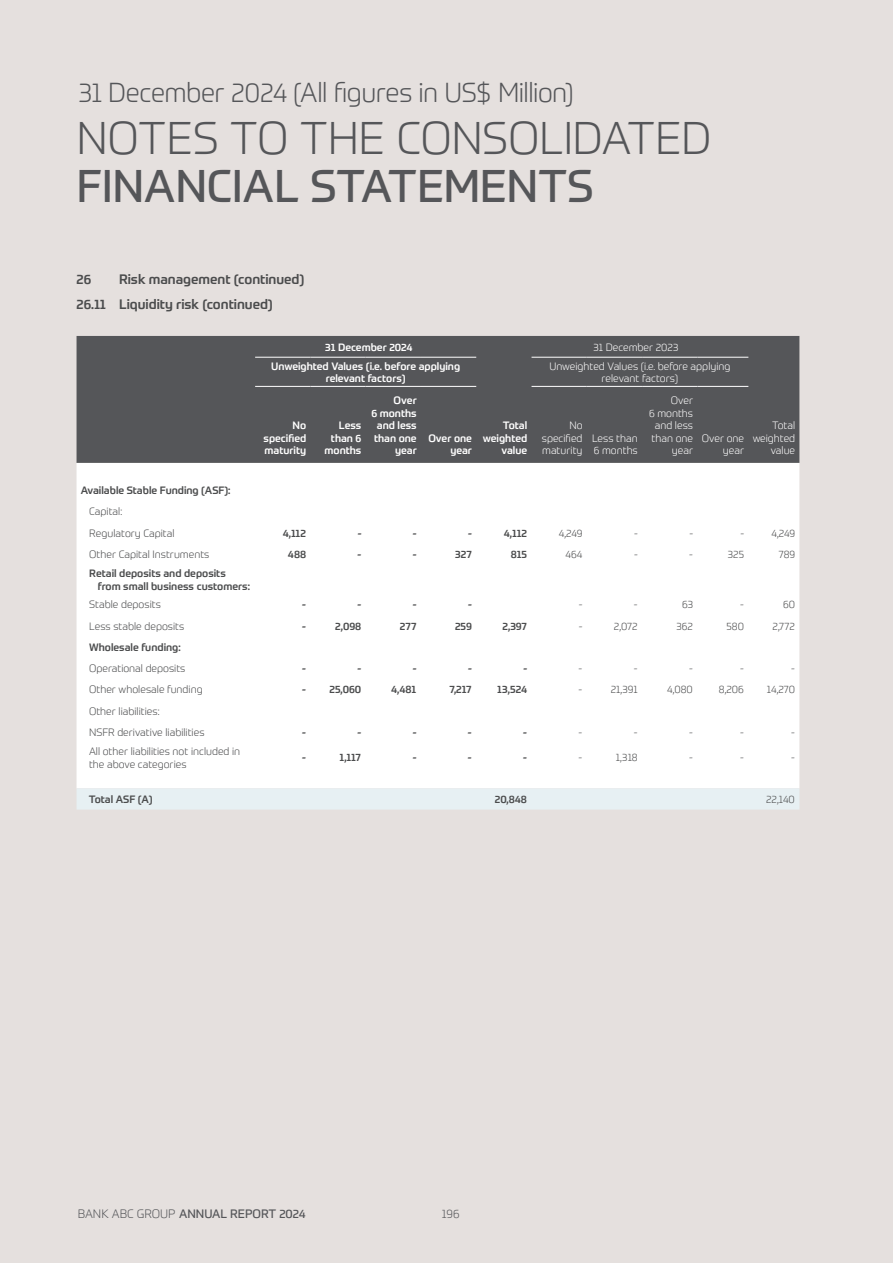
<style>
.page{position:relative;width:893px;height:1263px;background:#e5e0de}
.page>*{position:absolute;margin:0;border:0;box-sizing:border-box;transform-origin:0 0}
.t1{font:300 45px "Prometo";letter-spacing:-.01em;color:#555659}
.t2{font:45px "Prometo";letter-spacing:-.005em;color:#555659}
.t3{font:300 27px "Prometo";letter-spacing:-.02em;color:#555659}
.t4{font:500 13.5px/25px "Prometo";color:#4b4c4d}
.t5{font:12px "Prometo";color:#555659}
.t6{font:300 12px "Prometo";color:#555659}
.t7{font:300 10.5px/21.3px "Prometo";color:#4b4c4d}
.t8{font:500 10.5px/12.6px "Prometo";color:#4b4c4d}
.t9{font:500 10.5px/12.6px "Prometo";color:#fff;text-align:right}
.t10{font:300 10.5px/12.6px "Prometo";color:#fff;text-align:right}
.s1{font-weight:300}
</style>
<div class="page">
<div style="left:77px;top:336px;width:722px;height:127px;background:#555659"></div>
<div style="left:77px;top:463px;width:722px;height:325px;background:#fff"></div>
<div style="left:77px;top:788px;width:722px;height:22px;background:#e7f0f3"></div>
<hr style="left:531px;top:357px;width:56px;height:1px;background:#fff">
<hr style="left:587px;top:357px;width:55px;height:1px;background:#fff">
<hr style="left:642px;top:357px;width:55px;height:1px;background:#fff">
<hr style="left:697px;top:357px;width:51px;height:1px;background:#fff">
<hr style="left:531px;top:386px;width:56px;height:1px;background:#fff">
<hr style="left:587px;top:386px;width:55px;height:1px;background:#fff">
<hr style="left:642px;top:386px;width:55px;height:1px;background:#fff">
<hr style="left:697px;top:386px;width:51px;height:1px;background:#fff">
<hr style="left:255px;top:357px;width:55px;height:1px;background:#fff">
<hr style="left:310px;top:357px;width:56px;height:1px;background:#fff">
<hr style="left:366px;top:357px;width:55px;height:1px;background:#fff">
<hr style="left:421px;top:357px;width:55px;height:1px;background:#fff">
<hr style="left:255px;top:386px;width:55px;height:1px;background:#fff">
<hr style="left:310px;top:386px;width:56px;height:1px;background:#fff">
<hr style="left:366px;top:386px;width:55px;height:1px;background:#fff">
<hr style="left:421px;top:386px;width:55px;height:1px;background:#fff">
<h2 class="t3" style="left:79px;top:76px;width:496px">31 December 2024 (All figures in US$ Million)</h2>
<h1 class="t1" style="left:77px;top:111px;width:637px">NOTES TO THE CONSOLIDATED</h1>
<h1 class="t2" style="left:77px;top:158px;width:518px">FINANCIAL STATEMENTS</h1>
<p class="t4" style="left:77px;top:266px;width:229px;text-indent:43px">Risk management (continued)<br>26.11 Liquidity risk (continued)</p>
<p class="t4" style="left:77px;top:266px;width:16px">26</p>
<p class="t9" style="left:325px;top:340px;width:89px">31 December 2024</p>
<p class="t10" style="left:594px;top:340px;width:87px">31 December 2023</p>
<p class="t9" style="left:271px;top:359px;width:190px;text-align:center">Unweighted Values (i.e. before applying relevant factors)</p>
<p class="t9" style="left:483px;top:419px;width:46px">Total weighted value</p>
<p class="t10" style="left:549px;top:359px;width:183px;text-align:center">Unweighted Values (i.e. before applying relevant factors)</p>
<p class="t10" style="left:649px;top:394px;width:46px">Over<br>6 months and less than one year</p>
<p class="t9" style="left:371px;top:394px;width:47px">Over<br>6 months and less than one year</p>
<p class="t10" style="left:542px;top:419px;width:42px;text-align:justify;text-indent:28px">No specified maturity</p>
<p class="t9" style="left:264px;top:419px;width:44px;text-align:justify;text-indent:29px">No specified maturity</p>
<p class="t9" style="left:325px;top:419px;width:38px">Less than 6 months</p>
<p class="t10" style="left:592px;top:432px;width:47px;text-align:left">Less than<br>6 months</p>
<p class="t10" style="left:702px;top:432px;width:44px">Over one year</p>
<p class="t9" style="left:428px;top:432px;width:45px">Over one year</p>
<p class="t10" style="left:753px;top:419px;width:44px">Total weighted value</p>
<p class="t8" style="left:81px;top:484px;width:151px">Available Stable Funding (ASF):</p>
<p class="t7" style="left:89px;top:501px;width:87px">Capital:<br>Regulatory Capital</p>
<p class="t8" style="left:283px;top:527px;width:25px">4,112</p>
<p class="t8" style="left:358px;top:527px;width:5px">-</p>
<p class="t8" style="left:413px;top:527px;width:5px">-</p>
<p class="t8" style="left:468px;top:527px;width:5px">-</p>
<p class="t8" style="left:504px;top:527px;width:25px">4,112</p>
<p class="t7" style="left:559px;top:522px;width:25px">4,249</p>
<p class="t7" style="left:634px;top:522px;width:5px">-</p>
<p class="t7" style="left:689px;top:522px;width:5px">-</p>
<p class="t7" style="left:740px;top:522px;width:5px">-</p>
<p class="t7" style="left:771px;top:522px;width:25px">4,249</p>
<p class="t7" style="left:89px;top:543px;width:122px">Other Capital Instruments</p>
<p class="t8" style="left:288px;top:548px;width:20px">488</p>
<p class="t8" style="left:358px;top:548px;width:5px">-</p>
<p class="t8" style="left:413px;top:548px;width:5px">-</p>
<p class="t8" style="left:455px;top:548px;width:18px">327</p>
<p class="t8" style="left:511px;top:548px;width:18px">815</p>
<p class="t7" style="left:566px;top:543px;width:18px">464</p>
<p class="t7" style="left:634px;top:543px;width:5px">-</p>
<p class="t7" style="left:689px;top:543px;width:5px">-</p>
<p class="t7" style="left:728px;top:543px;width:18px">325</p>
<p class="t7" style="left:779px;top:543px;width:18px">789</p>
<p class="t8" style="left:98px;top:567px;width:154px;text-indent:-9px">Retail deposits and deposits from small business customers:</p>
<p class="t7" style="left:89px;top:594px;width:73px">Stable deposits</p>
<p class="t8" style="left:302px;top:598px;width:5px">-</p>
<p class="t8" style="left:358px;top:598px;width:5px">-</p>
<p class="t8" style="left:413px;top:598px;width:5px">-</p>
<p class="t8" style="left:468px;top:598px;width:5px">-</p>
<p class="t7" style="left:579px;top:594px;width:5px">-</p>
<p class="t7" style="left:634px;top:594px;width:5px">-</p>
<p class="t7" style="left:682px;top:594px;width:12px">63</p>
<p class="t7" style="left:740px;top:594px;width:5px">-</p>
<p class="t7" style="left:783px;top:594px;width:13px">60</p>
<p class="t7" style="left:89px;top:615px;width:97px">Less stable deposits</p>
<p class="t8" style="left:302px;top:620px;width:5px">-</p>
<p class="t8" style="left:335px;top:620px;width:28px">2,098</p>
<p class="t8" style="left:400px;top:620px;width:18px">277</p>
<p class="t8" style="left:455px;top:620px;width:18px">259</p>
<p class="t8" style="left:502px;top:620px;width:26px">2,397</p>
<p class="t7" style="left:579px;top:615px;width:5px">-</p>
<p class="t7" style="left:614px;top:615px;width:25px">2,072</p>
<p class="t7" style="left:676px;top:615px;width:18px">362</p>
<p class="t7" style="left:727px;top:615px;width:19px">580</p>
<p class="t7" style="left:772px;top:615px;width:24px">2,772</p>
<p class="t8" style="left:89px;top:641px;width:93px">Wholesale funding:</p>
<p class="t7" style="left:89px;top:658px;width:98px">Operational deposits</p>
<p class="t8" style="left:302px;top:662px;width:5px">-</p>
<p class="t8" style="left:357px;top:662px;width:5px">-</p>
<p class="t8" style="left:413px;top:662px;width:5px">-</p>
<p class="t8" style="left:468px;top:662px;width:5px">-</p>
<p class="t8" style="left:523px;top:662px;width:5px">-</p>
<p class="t7" style="left:579px;top:658px;width:5px">-</p>
<p class="t7" style="left:634px;top:658px;width:5px">-</p>
<p class="t7" style="left:689px;top:658px;width:5px">-</p>
<p class="t7" style="left:740px;top:658px;width:5px">-</p>
<p class="t7" style="left:791px;top:658px;width:5px">-</p>
<p class="t7" style="left:89px;top:679px;width:115px">Other wholesale funding</p>
<p class="t8" style="left:302px;top:683px;width:61px">- 25,060</p>
<p class="t8" style="left:391px;top:683px;width:27px">4,481</p>
<p class="t8" style="left:449px;top:683px;width:24px">7,217</p>
<p class="t8" style="left:497px;top:683px;width:31px">13,524</p>
<p class="t7" style="left:579px;top:679px;width:5px">-</p>
<p class="t7" style="left:611px;top:679px;width:28px">21,391</p>
<p class="t7" style="left:667px;top:679px;width:27px">4,080</p>
<p class="t7" style="left:719px;top:679px;width:26px">8,206</p>
<p class="t7" style="left:767px;top:679px;width:29px">14,270</p>
<p class="t7" style="left:89px;top:700px;width:117px">Other liabilities:<br>NSFR derivative liabilities</p>
<p class="t8" style="left:302px;top:726px;width:5px">-</p>
<p class="t8" style="left:357px;top:726px;width:5px">-</p>
<p class="t8" style="left:413px;top:726px;width:5px">-</p>
<p class="t8" style="left:468px;top:726px;width:5px">-</p>
<p class="t8" style="left:523px;top:726px;width:5px">-</p>
<p class="t7" style="left:578px;top:721px;width:5px">-</p>
<p class="t7" style="left:634px;top:721px;width:5px">-</p>
<p class="t7" style="left:689px;top:721px;width:5px">-</p>
<p class="t7" style="left:740px;top:721px;width:5px">-</p>
<p class="t7" style="left:791px;top:721px;width:5px">-</p>
<p class="t7" style="left:89px;top:745px;width:153px;line-height:12.6px">All other liabilities not included in the above categories</p>
<p class="t8" style="left:302px;top:751px;width:5px">-</p>
<p class="t8" style="left:339px;top:751px;width:23px">1,117</p>
<p class="t8" style="left:413px;top:751px;width:5px">-</p>
<p class="t8" style="left:468px;top:751px;width:5px">-</p>
<p class="t8" style="left:523px;top:751px;width:5px">-</p>
<p class="t7" style="left:578px;top:747px;width:5px">-</p>
<p class="t7" style="left:616px;top:747px;width:23px">1,318</p>
<p class="t7" style="left:689px;top:747px;width:5px">-</p>
<p class="t7" style="left:740px;top:747px;width:5px">-</p>
<p class="t7" style="left:791px;top:747px;width:5px">-</p>
<p class="t8" style="left:89px;top:793px;width:65px">Total ASF (A)</p>
<p class="t8" style="left:495px;top:793px;width:34px">20,848</p>
<p class="t7" style="left:766px;top:789px;width:30px">22,140</p>
<p class="t5" style="left:78px;top:1207px;width:229px"><span class="s1">BANK ABC GROUP</span> ANNUAL REPORT 2024</p>
<p class="t6" style="left:442px;top:1206px;width:19px">196</p>
</div>
